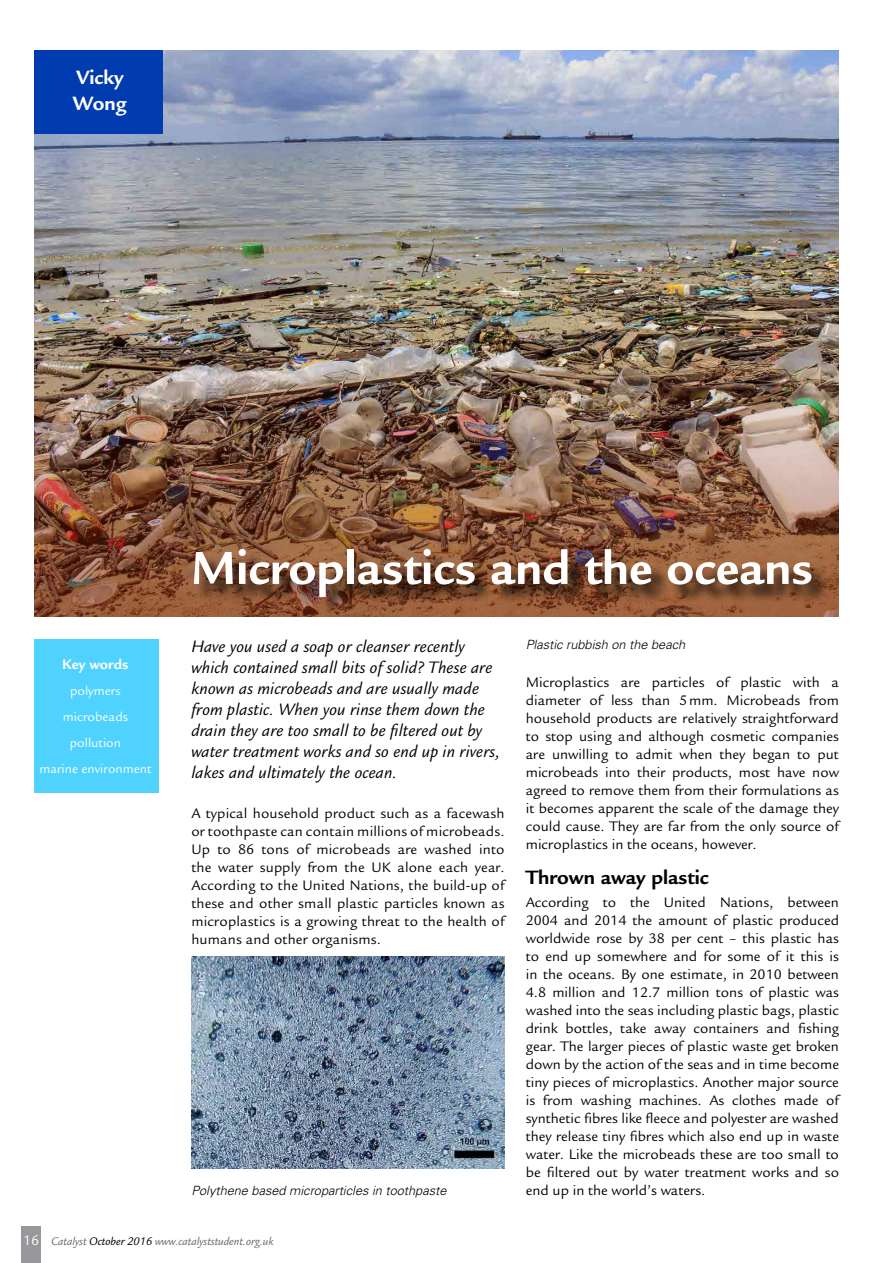
<style>
.page{position:relative;width:893px;height:1263px;background:#fff}
.page>*{position:absolute;margin:0;border:0;box-sizing:border-box;transform-origin:0 0}
.t1{font:700 50.4px "Legacy Sans";color:#fff}
.t2{font:700 21px "Legacy Sans";color:#000}
.t3{font:700 21px/25.5px "Legacy Sans";color:#fff}
.t4{font:italic 18px/21px "Legacy Sans";letter-spacing:.01em;color:#000}
.t5{font:15px/18px "Legacy Sans";color:#000;text-align:justify}
.t6{font:700 15px "Legacy Sans";color:#fff}
.t7{font:13.5px/26px "Legacy Sans";color:#fff;text-align:center}
.t8{font:italic 300 12.75px "Univers";color:#000}
.t9{font:italic 12px "Legacy Sans";color:#68676c}
.t10{font:300 9px "Univers";color:#fff}
.s1{font-style:normal;font-size:15px;color:#fff}
.s2{color:#000}
</style>
<div class="page">
<div style="left:21px;top:1226px;width:20px;height:37px;background:#98989c"></div>
<img style="left:34px;top:50px;width:805px;height:567px">
<div style="left:35px;top:639px;width:124px;height:153px;background:#50d2ff"></div>
<div style="left:34px;top:50px;width:129px;height:84px;background:#003caf"></div>
<div style="left:197px;top:552px;width:633px;height:64px;background:#000;opacity:.75"></div>
<img style="left:191px;top:956px;width:313px;height:212px">
<p class="t3" style="left:73px;top:65px;width:55px">Vicky<br>Wong</p>
<p class="t6" style="left:62px;top:656px;width:68px">Key words</p>
<p class="t7" style="left:39px;top:678px;width:114px">polymers microbeads pollution<br>marine environment</p>
<p class="t1" style="left:191px;top:539px;width:623px">Microplastics and the oceans</p>
<p class="t4" style="left:191px;top:636px;width:310px">Have you used a soap or cleanser recently which contained small bits of solid? These are known as microbeads and are usually made from plastic. When you rinse them down the drain they are too small to be filtered out by water treatment works and so end up in rivers, lakes and ultimately the ocean.</p>
<p class="t5" style="left:191px;top:804px;width:315px">A typical household product such as a facewash or toothpaste can contain millions of microbeads.<br>Up to 86 tons of microbeads are washed into the water supply from the UK alone each year.<br>According to the United Nations, the build-up of these and other small plastic particles known as microplastics is a growing threat to the health of humans and other organisms.</p>
<p class="t10" style="left:196px;top:997px;width:28px;rotate:-90deg">Dantor</p>
<p class="t8" style="left:191px;top:1182px;width:257px">Polythene based microparticles in toothpaste</p>
<p class="t8" style="left:526px;top:637px;width:161px">Plastic rubbish on the beach</p>
<p class="t5" style="left:526px;top:674px;width:315px">Microplastics are particles of plastic with a diameter of less than 5 mm. Microbeads from household products are relatively straightforward to stop using and although cosmetic companies are unwilling to admit when they began to put microbeads into their products, most have now agreed to remove them from their formulations as it becomes apparent the scale of the damage they could cause. They are far from the only source of microplastics in the oceans, however.</p>
<p class="t2" style="left:526px;top:866px;width:185px">Thrown away plastic</p>
<p class="t5" style="left:526px;top:893px;width:315px">According to the United Nations, between 2004 and 2014 the amount of plastic produced worldwide rose by 38 per cent – this plastic has to end up somewhere and for some of it this is in the oceans. By one estimate, in 2010 between 4.8 million and 12.7 million tons of plastic was washed into the seas including plastic bags, plastic drink bottles, take away containers and fishing gear. The larger pieces of plastic waste get broken down by the action of the seas and in time become tiny pieces of microplastics. Another major source is from washing machines. As clothes made of synthetic fibres like fleece and polyester are washed they release tiny fibres which also end up in waste water. Like the microbeads these are too small to be filtered out by water treatment works and so end up in the world’s waters.</p>
<p class="t9" style="left:23px;top:1235px;width:252px"><span class="s1">16</span> Catalyst <span class="s2">October 2016</span> www.catalyststudent.org.uk</p>
</div>
